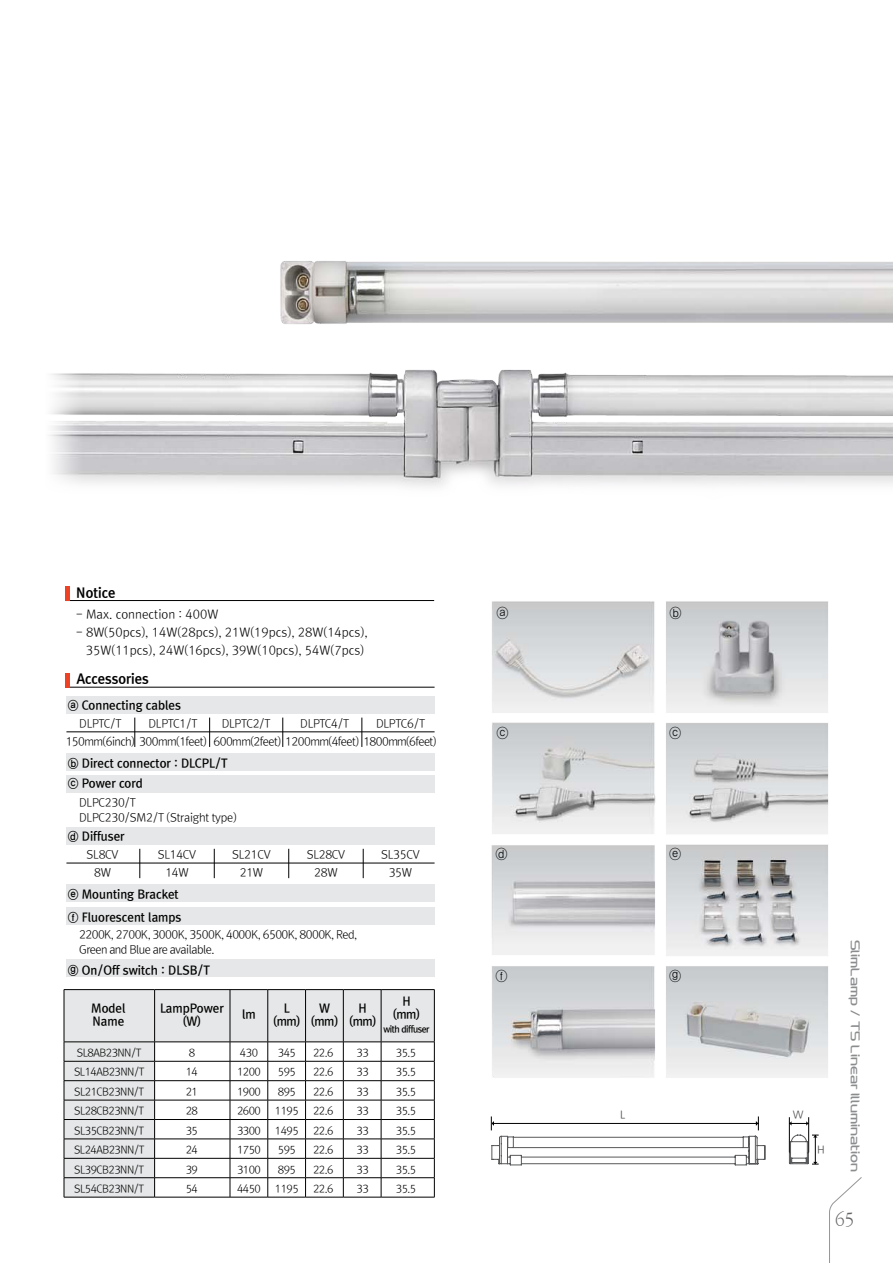
<style>
.page{position:relative;width:893px;height:1263px;background:#fff}
.page>*{position:absolute;margin:0;border:0;box-sizing:border-box;transform-origin:0 0}
.t1{font:18px "Rix Mj L";color:#636466}
.t2{font:13.5px "HH Feelux 1.0";color:#8a8c8e}
.t3{font:13.5px "Rix Go EB";color:#000}
.t4{font:13.5px "Rix Go L";color:#000}
.t5{font:12px/13.5px "Rix Go B";color:#000;text-align:center}
.t6{font:12px/18px "Rix Go L";color:#000;text-align:center}
.t7{font:11.25px/18px "Rix Go L";letter-spacing:-.05em;color:#000}
.t8{font:11.25px/18px "Rix Go L";letter-spacing:-.025em;color:#000;text-align:center}
.t9{font:10.5px/19.5px "Rix Go L";letter-spacing:-.05em;color:#000}
.t10{font:10.5px "Nanum Gothic";color:#4d4d4f}
.t11{font:9px "Rix Go B";letter-spacing:-.05em;color:#000}
</style>
<div class="page">
<img style="left:49px;top:261px;width:844px;height:1002px">
<hr style="left:65px;top:600px;width:369px;height:1px;background:#000">
<div style="left:65px;top:586px;width:5px;height:15px;background:#ef4123"></div>
<div style="left:66px;top:753px;width:369px;height:18px;background:#e6e7e8"></div>
<div style="left:66px;top:884px;width:369px;height:18px;background:#e6e7e8"></div>
<div style="left:66px;top:959px;width:369px;height:18px;background:#e6e7e8"></div>
<div style="left:66px;top:907px;width:369px;height:17px;background:#e6e7e8"></div>
<div style="left:66px;top:696px;width:369px;height:18px;background:#e6e7e8"></div>
<div style="left:66px;top:775px;width:369px;height:17px;background:#e6e7e8"></div>
<div style="left:66px;top:827px;width:369px;height:18px;background:#e6e7e8"></div>
<hr style="left:66px;top:687px;width:369px;height:1px;background:#000">
<hr style="left:66px;top:673px;width:4px;height:14px;background:#ef4123">
<hr style="left:66px;top:731px;width:369px;height:1px;background:#000">
<svg style="left:135px;top:718px;width:1px;height:29px"></svg>
<svg style="left:209px;top:718px;width:1px;height:29px"></svg>
<svg style="left:283px;top:718px;width:1px;height:29px"></svg>
<svg style="left:362px;top:718px;width:1px;height:29px"></svg>
<hr style="left:66px;top:863px;width:369px;height:1px;background:#000">
<svg style="left:140px;top:849px;width:1px;height:29px"></svg>
<svg style="left:214px;top:849px;width:1px;height:29px"></svg>
<svg style="left:491px;top:1116px;width:328px;height:50px"></svg>
<hr style="left:494px;top:1123px;width:264px;height:1px;background:#000">
<hr style="left:789px;top:1117px;width:1px;height:35px;background:#000">
<hr style="left:808px;top:1117px;width:1px;height:35px;background:#000">
<svg style="left:64px;top:989px;width:371px;height:208px"></svg>
<hr style="left:64px;top:1197px;width:91px;height:1px;background:#000">
<hr style="left:155px;top:1197px;width:75px;height:1px;background:#000">
<hr style="left:230px;top:1197px;width:38px;height:1px;background:#000">
<hr style="left:268px;top:1197px;width:38px;height:1px;background:#000">
<hr style="left:306px;top:1197px;width:37px;height:1px;background:#000">
<hr style="left:343px;top:1197px;width:38px;height:1px;background:#000">
<hr style="left:381px;top:1197px;width:54px;height:1px;background:#000">
<svg style="left:288px;top:849px;width:1px;height:29px"></svg>
<svg style="left:363px;top:849px;width:1px;height:29px"></svg>
<p class="t3" style="left:76px;top:584px;width:41px">Notice</p>
<p class="t6" style="left:76px;top:606px;width:144px">- Max. connection : 400W</p>
<p class="t6" style="left:76px;top:624px;width:293px">- 8W(50pcs), 14W(28pcs), 21W(19pcs), 28W(14pcs),<br>35W(11pcs), 24W(16pcs), 39W(10pcs), 54W(7pcs)</p>
<p class="t3" style="left:77px;top:671px;width:74px">Accessories</p>
<p class="t5" style="left:68px;top:698px;width:115px">ⓐ Connecting cables</p>
<p class="t7" style="left:66px;top:714px;width:372px;text-indent:310px">DLPTC6/T<br>150mm(6inch) 300mm(1feet) 600mm(2feet) 1200mm(4feet) 1800mm(6feet)</p>
<p class="t7" style="left:79px;top:714px;width:44px">DLPTC/T</p>
<p class="t7" style="left:149px;top:714px;width:51px">DLPTC1/T</p>
<p class="t7" style="left:222px;top:714px;width:51px">DLPTC2/T</p>
<p class="t7" style="left:300px;top:714px;width:51px">DLPTC4/T</p>
<p class="t5" style="left:68px;top:756px;width:161px">ⓑ Direct connector : DLCPL/T</p>
<p class="t5" style="left:68px;top:777px;width:77px">ⓒ Power cord</p>
<p class="t8" style="left:79px;top:795px;width:159px;line-height:15px;text-align:left">DLPC230/T<br>DLPC230/SM2/T (Straight type)</p>
<p class="t5" style="left:68px;top:830px;width:58px">ⓓ Diffuser</p>
<p class="t7" style="left:87px;top:845px;width:34px;text-align:center">SL8CV<br>8W</p>
<p class="t8" style="left:158px;top:845px;width:40px">SL14CV<br>14W</p>
<p class="t8" style="left:232px;top:845px;width:40px">SL21CV<br>21W</p>
<p class="t8" style="left:307px;top:845px;width:40px">SL28CV<br>28W</p>
<p class="t8" style="left:381px;top:845px;width:40px">SL35CV<br>35W</p>
<p class="t5" style="left:68px;top:888px;width:112px">ⓔ Mounting Bracket</p>
<p class="t5" style="left:68px;top:910px;width:115px">ⓕ Fluorescent lamps</p>
<p class="t7" style="left:79px;top:927px;width:280px;line-height:15px">2200K, 2700K, 3000K, 3500K, 4000K, 6500K, 8000K, Red,<br>Green and Blue are available.</p>
<p class="t5" style="left:68px;top:963px;width:144px">ⓖ On/Off switch : DLSB/T</p>
<p class="t5" style="left:91px;top:1001px;width:36px;text-align:left">Model<br>Name</p>
<p class="t5" style="left:242px;top:1008px;width:15px">lm</p>
<p class="t5" style="left:311px;top:1001px;width:28px">W (mm)</p>
<p class="t5" style="left:349px;top:1001px;width:28px">H (mm)</p>
<p class="t5" style="left:393px;top:994px;width:28px">H (mm)</p>
<p class="t11" style="left:383px;top:1024px;width:48px">with diffuser</p>
<p class="t5" style="left:160px;top:1001px;width:65px">LampPower (W)</p>
<p class="t5" style="left:274px;top:1001px;width:28px">L (mm)</p>
<p class="t9" style="left:74px;top:1043px;width:72px">SL8AB23NN/T<br>SL14AB23NN/T<br>SL21CB23NN/T<br>SL28CB23NN/T<br>SL35CB23NN/T<br>SL24AB23NN/T<br>SL39CB23NN/T<br>SL54CB23NN/T</p>
<p class="t9" style="left:186px;top:1042px;width:14px">8<br>14<br>21<br>28<br>35<br>24<br>39<br>54</p>
<p class="t9" style="left:275px;top:1042px;width:25px">345<br>595<br>895<br>1195<br>1495<br>595<br>895<br>1195</p>
<p class="t9" style="left:237px;top:1042px;width:25px">430<br>1200<br>1900<br>2600<br>3300<br>1750<br>3100<br>4450</p>
<p class="t9" style="left:313px;top:1042px;width:22px;text-align:justify">22.6<br>22.6<br>22.6<br>22.6<br>22.6<br>22.6<br>22.6<br>22.6</p>
<p class="t9" style="left:356px;top:1042px;width:14px;text-align:justify">33<br>33<br>33<br>33<br>33<br>33<br>33<br>33</p>
<p class="t9" style="left:396px;top:1042px;width:22px;text-align:justify">35.5<br>35.5<br>35.5<br>35.5<br>35.5<br>35.5<br>35.5<br>35.5</p>
<p class="t4" style="left:496px;top:605px;width:14px">ⓐ</p>
<p class="t4" style="left:496px;top:725px;width:14px">ⓒ</p>
<p class="t4" style="left:495px;top:846px;width:14px">ⓓ</p>
<p class="t4" style="left:495px;top:968px;width:14px">ⓕ</p>
<p class="t4" style="left:669px;top:605px;width:14px">ⓑ</p>
<p class="t4" style="left:669px;top:725px;width:14px">ⓒ</p>
<p class="t4" style="left:669px;top:846px;width:14px">ⓔ</p>
<p class="t4" style="left:669px;top:968px;width:14px">ⓖ</p>
<p class="t10" style="left:620px;top:1110px;width:7px">L</p>
<p class="t10" style="left:793px;top:1110px;width:12px">W</p>
<p class="t10" style="left:817px;top:1144px;width:9px">H</p>
<p class="t2" style="left:862px;top:940px;width:233px;rotate:90deg">SlimLamp / T5 Linear Illumination</p>
<h1 class="t1" style="left:835px;top:1209px;width:21px">65</h1>
</div>
